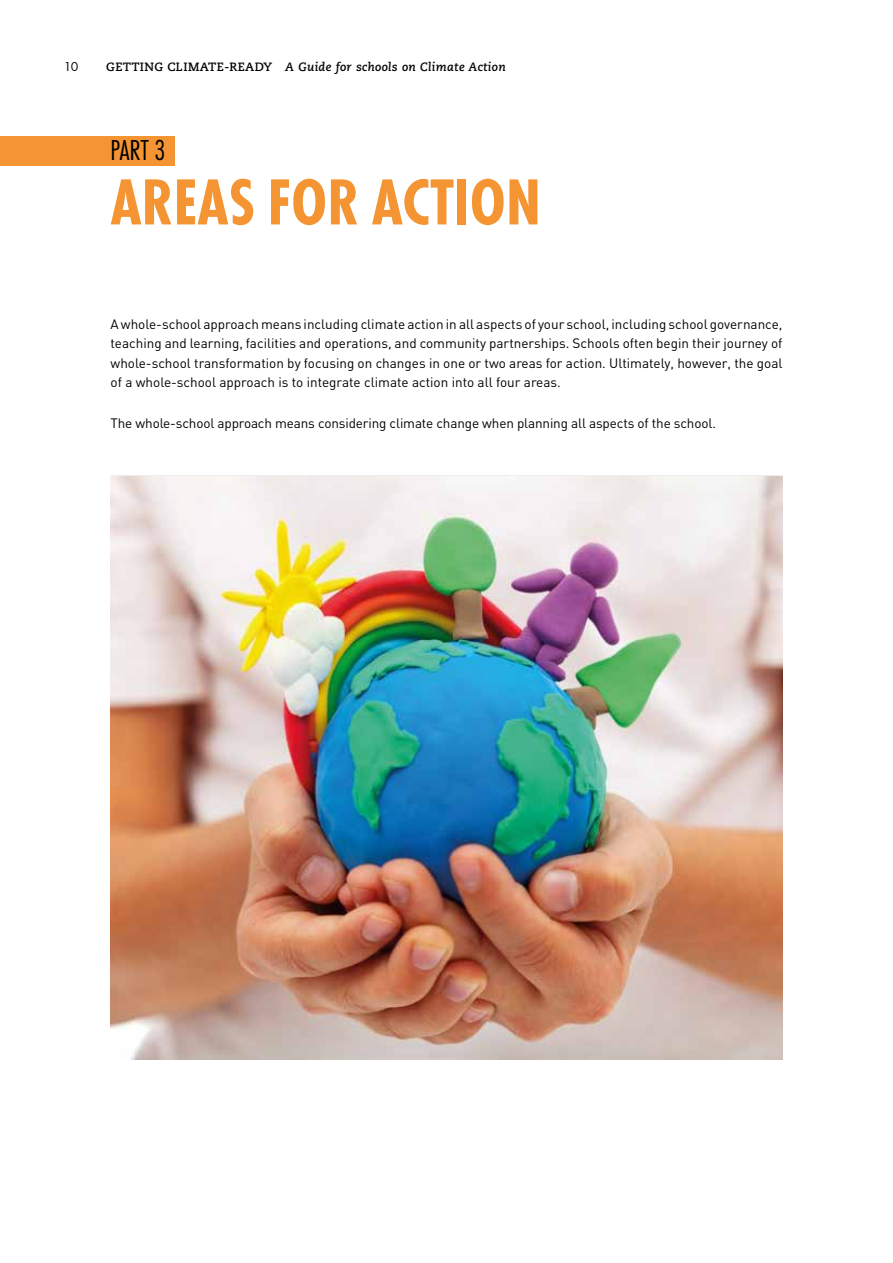
<style>
.page{position:relative;width:893px;height:1263px;background:#fff}
.page>*{position:absolute;margin:0;border:0;box-sizing:border-box;transform-origin:0 0}
.t1{font:700 condensed 67.5px "Futura T";color:#f49432}
.t2{font:300 condensed 30px "Futura T";color:#000}
.t3{font:13.5px/19.5px "DIN";letter-spacing:-.01em;color:#000;text-align:justify}
.t4{font:13.5px "Futura T";color:#000}
.t5{font:12px "Caecilia Bold Italic Os F";letter-spacing:.03em;color:#000}
.s1{font-family:"Caecilia Bold Os F"}
</style>
<div class="page">
<div style="left:0;top:136px;width:174px;height:30px;background:#f49432"></div>
<img style="left:111px;top:476px;width:671px;height:584px">
<p class="t4" style="left:64px;top:58px;width:16px">10</p>
<p class="t5" style="left:106px;top:59px;width:401px"><span class="s1">GETTING CLIMATE-READY</span> A Guide for schools on Climate Action</p>
<h2 class="t2" style="left:111px;top:132px;width:56px">PART 3</h2>
<h1 class="t1" style="left:111px;top:163px;width:432px">AREAS FOR ACTION</h1>
<p class="t3" style="left:111px;top:314px;width:673px">A whole-school approach means including climate action in all aspects of your school, including school governance, teaching and learning, facilities and operations, and community partnerships. Schools often begin their journey of whole-school transformation by focusing on changes in one or two areas for action. Ultimately, however, the goal of a whole-school approach is to integrate climate action into all four areas.</p>
<p class="t3" style="left:111px;top:413px;width:607px">The whole-school approach means considering climate change when planning all aspects of the school.</p>
</div>
